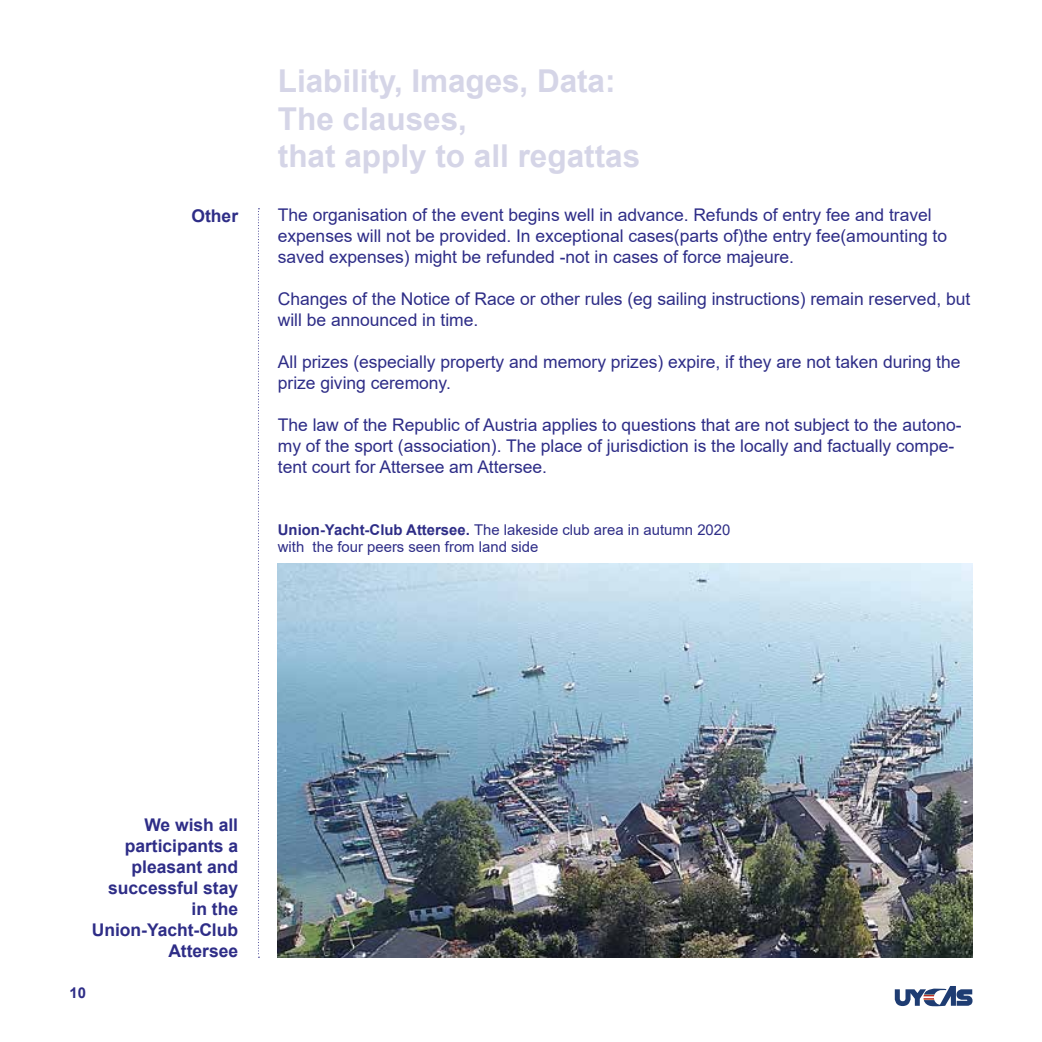
<style>
.page{position:relative;width:1042px;height:1042px;background:#fff}
.page>*{position:absolute;margin:0;border:0;box-sizing:border-box;transform-origin:0 0}
.t1{font:700 31.5px/37.8px "Arial";color:#d5d5e7}
.t2{font:17.5px/21px "Arial";color:#2e2d87}
.t3{font:700 17.5px/21px "Arial";color:#2e2d87;text-align:right}
.t4{font:14.88px/17.5px "Arial";color:#2e2d87}
.t5{font:700 14.88px "Arial";color:#2e2d87}
.s1{font-weight:700}
</style>
<div class="page">
<svg style="left:895px;top:986px;width:77px;height:20px"></svg>
<svg style="left:258px;top:208px;width:1px;height:750px"></svg>
<img style="left:278px;top:563px;width:694px;height:394px">
<p class="t3" style="left:191px;top:206px;width:48px">Other</p>
<h1 class="t1" style="left:278px;top:62px;width:364px">Liability, Images, Data:<br>The clauses,<br>that apply to all regattas</h1>
<p class="t2" style="left:278px;top:204px;width:671px">The organisation of the event begins well in advance. Refunds of entry fee and travel expenses will not be provided. In exceptional cases(parts of)the entry fee(amounting to saved expenses) might be refunded -not in cases of force majeure.</p>
<p class="t2" style="left:278px;top:288px;width:694px">Changes of the Notice of Race or other rules (eg sailing instructions) remain reserved, but will be announced in time.</p>
<p class="t2" style="left:278px;top:351px;width:684px">All prizes (especially property and memory prizes) expire, if they are not taken during the prize giving ceremony.</p>
<p class="t2" style="left:278px;top:414px;width:685px">The law of the Republic of Austria applies to questions that are not subject to the autono&shy;my of the sport (association). The place of jurisdiction is the locally and factually compe&shy;tent court for Attersee am Attersee.</p>
<p class="t4" style="left:278px;top:520px;width:454px"><span class="s1">Union-Yacht-Club Attersee.</span> The lakeside club area in autumn 2020 with the four peers seen from land side</p>
<p class="t3" style="left:92px;top:815px;width:148px">We wish all participants a pleasant and successful stay in the<br>Union-Yacht-Club<br>Attersee</p>
<p class="t5" style="left:69px;top:982px;width:18px">10</p>
</div>
